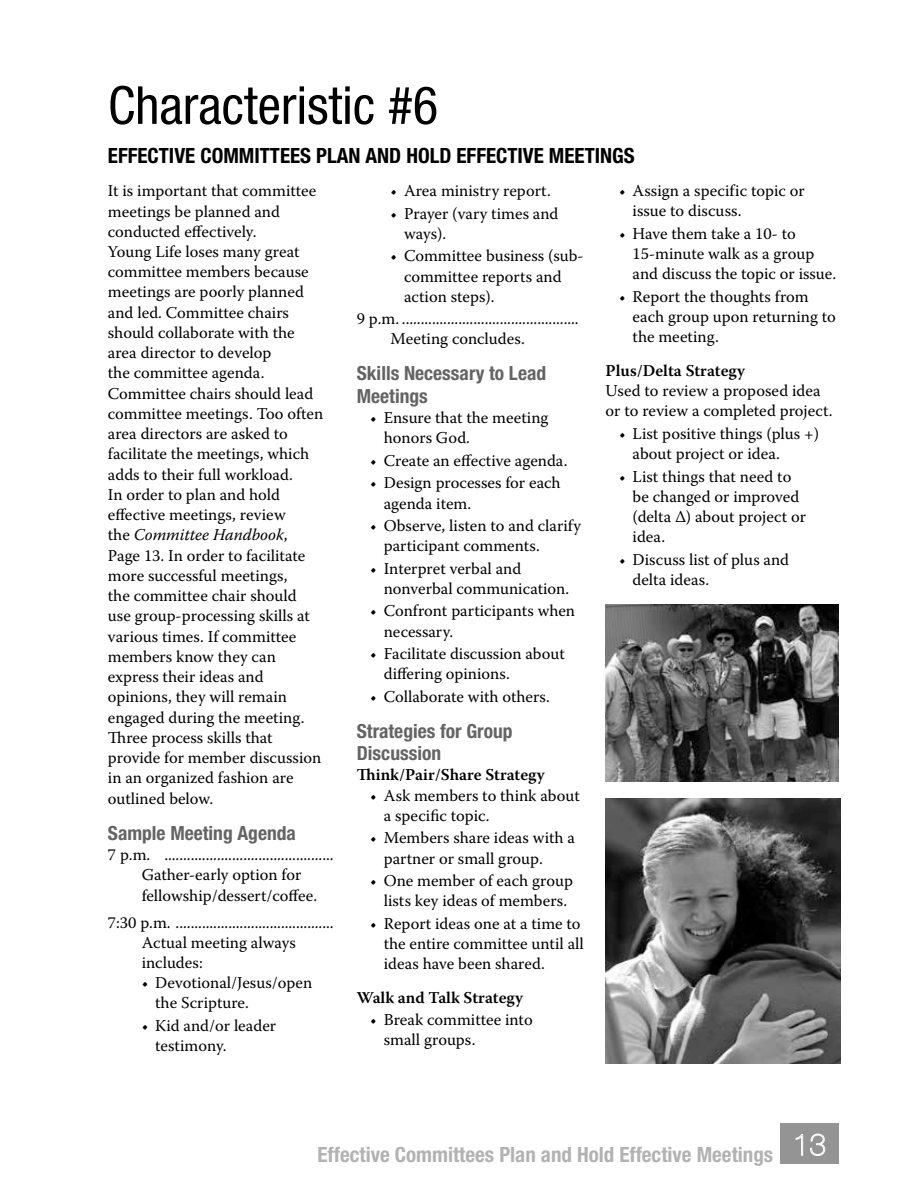
<style>
.page{position:relative;width:918px;height:1188px;background:#fff}
.page>*{position:absolute;margin:0;border:0;box-sizing:border-box;transform-origin:0 0}
.t1{font:condensed 52.5px "Helvetica Neue";color:#000}
.t2{font:700 condensed 21px "Helvetica Neue";color:#b2b2b2}
.t3{font:700 condensed 21px "Helvetica Neue";color:#000}
.t4{font:700 condensed 19.5px/22.5px "Helvetica Neue";color:#646464}
.t5{font:16.5px/20.2px "Warnock Pro";color:#000}
.t6{font:600 16.5px "Warnock Pro";color:#000}
.s1{font-style:italic}
</style>
<div class="page">
<img style="left:606px;top:605px;width:233px;height:176px">
<img style="left:605px;top:799px;width:235px;height:264px">
<div style="left:780px;top:1123px;width:59px;height:41px;background:#949494"></div>
<svg style="left:795px;top:1134px;width:8px;height:22px"></svg>
<svg style="left:810px;top:1133px;width:15px;height:23px"></svg>
<h1 class="t1" style="left:108px;top:75px;width:332px">Characteristic #6</h1>
<p class="t3" style="left:108px;top:142px;width:528px">EFFECTIVE COMMITTEES PLAN AND HOLD EFFECTIVE MEETINGS</p>
<p class="t5" style="left:108px;top:180px;width:217px">It is important that committee meetings be planned and conducted effectively.<br>Young Life loses many great committee members because meetings are poorly planned and led. Committee chairs should collaborate with the area director to develop<br>the committee agenda.<br>Committee chairs should lead committee meetings. Too often area directors are asked to facilitate the meetings, which adds to their full workload.<br>In order to plan and hold effective meetings, review<br>the <span class="s1">Committee Handbook</span>,<br>Page 13. In order to facilitate more successful meetings,<br>the committee chair should use group-processing skills at various times. If committee members know they can express their ideas and opinions, they will remain engaged during the meeting.<br>Three process skills that provide for member discussion in an organized fashion are outlined below.</p>
<p class="t4" style="left:108px;top:821px;width:190px">Sample Meeting Agenda</p>
<p class="t5" style="left:142px;top:844px;width:193px;text-indent:-34px">7 p.m. .............................................<br>Gather-early option for fellowship/dessert/coffee.</p>
<p class="t5" style="left:142px;top:912px;width:193px;text-indent:-34px">7:30 p.m. ..........................................<br>Actual meeting always includes:</p>
<p class="t5" style="left:155px;top:972px;width:159px;text-indent:-13px">• Devotional/Jesus/open the Scripture.</p>
<p class="t5" style="left:155px;top:1015px;width:122px;text-indent:-13px">• Kid and/or leader testimony.</p>
<p class="t5" style="left:633px;top:180px;width:174px;text-indent:-13px">• Assign a specific topic or issue to discuss.</p>
<p class="t5" style="left:633px;top:223px;width:205px;text-indent:-13px">• Have them take a 10- to<br>15-minute walk as a group and discuss the topic or issue.</p>
<p class="t5" style="left:633px;top:286px;width:205px;text-indent:-13px">• Report the thoughts from each group upon returning to the meeting.</p>
<p class="t6" style="left:606px;top:361px;width:141px">Plus/Delta Strategy</p>
<p class="t5" style="left:606px;top:380px;width:229px">Used to review a proposed idea or to review a completed project.</p>
<p class="t5" style="left:633px;top:423px;width:188px;text-indent:-13px">• List positive things (plus +) about project or idea.</p>
<p class="t5" style="left:633px;top:466px;width:175px;text-indent:-13px">• List things that need to be changed or improved (delta ∆) about project or idea.</p>
<p class="t5" style="left:633px;top:549px;width:158px;text-indent:-13px">• Discuss list of plus and delta ideas.</p>
<p class="t5" style="left:391px;top:180px;width:162px">• Area ministry report.</p>
<p class="t5" style="left:404px;top:203px;width:156px;text-indent:-13px">• Prayer (vary times and ways).</p>
<p class="t5" style="left:404px;top:245px;width:181px;text-indent:-13px">• Committee business (sub&shy;committee reports and action steps).</p>
<p class="t5" style="left:391px;top:308px;width:190px;text-indent:-34px">9 p.m. ...............................................<br>Meeting concludes.</p>
<p class="t4" style="left:357px;top:362px;width:191px">Skills Necessary to Lead<br>Meetings</p>
<p class="t5" style="left:384px;top:407px;width:166px;text-indent:-13px">• Ensure that the meeting honors God.</p>
<p class="t5" style="left:370px;top:450px;width:199px">• Create an effective agenda.</p>
<p class="t5" style="left:384px;top:472px;width:178px;text-indent:-13px">• Design processes for each agenda item.</p>
<p class="t5" style="left:384px;top:515px;width:199px;text-indent:-13px">• Observe, listen to and clarify participant comments.</p>
<p class="t5" style="left:384px;top:558px;width:187px;text-indent:-13px">• Interpret verbal and nonverbal communication.</p>
<p class="t5" style="left:384px;top:600px;width:193px;text-indent:-13px">• Confront participants when necessary.</p>
<p class="t5" style="left:384px;top:643px;width:183px;text-indent:-13px">• Facilitate discussion about differing opinions.</p>
<p class="t5" style="left:370px;top:686px;width:181px">• Collaborate with others.</p>
<p class="t4" style="left:357px;top:719px;width:157px">Strategies for Group<br>Discussion</p>
<p class="t6" style="left:357px;top:765px;width:189px">Think/Pair/Share Strategy</p>
<p class="t5" style="left:384px;top:785px;width:198px;text-indent:-13px">• Ask members to think about a specific topic.</p>
<p class="t5" style="left:384px;top:827px;width:193px;text-indent:-13px">• Members share ideas with a partner or small group.</p>
<p class="t5" style="left:370px;top:870px;width:204px;text-align:center">• One member of each group lists key ideas of members.</p>
<p class="t5" style="left:384px;top:913px;width:202px;text-indent:-13px">• Report ideas one at a time to the entire committee until all ideas have been shared.</p>
<p class="t6" style="left:357px;top:987px;width:168px">Walk and Talk Strategy</p>
<p class="t5" style="left:384px;top:1009px;width:150px;text-indent:-13px">• Break committee into small groups.</p>
<p class="t2" style="left:318px;top:1142px;width:457px">Effective Committees Plan and Hold Effective Meetings</p>
</div>
